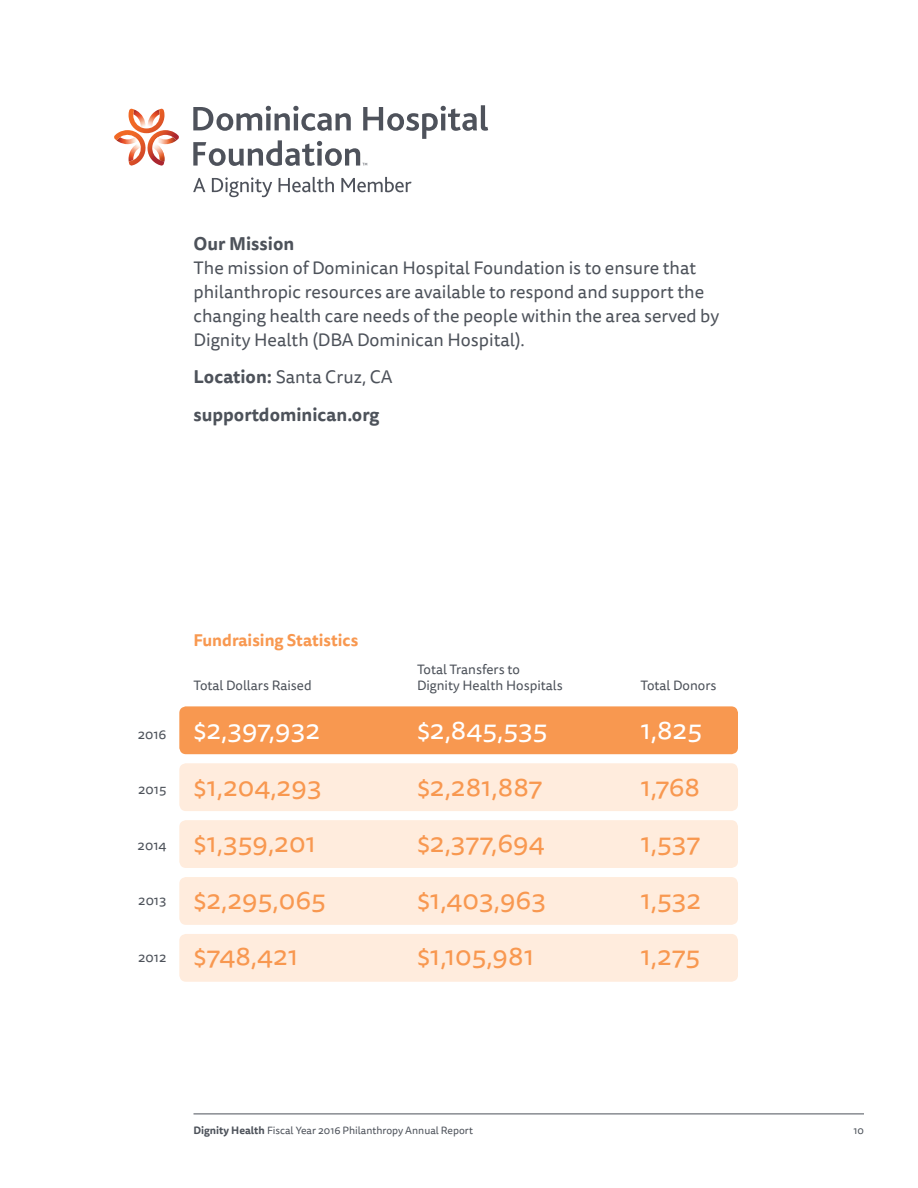
<style>
.page{position:relative;width:918px;height:1188px;background:#fff}
.page>*{position:absolute;margin:0;border:0;box-sizing:border-box;transform-origin:0 0}
.t1{font:27px "Tisa Sans Pro";color:#f89850}
.t2{font:27px "Tisa Sans Pro";color:#fff}
.t3{font:18px/24px "Tisa Sans Pro";color:#4d525a}
.t4{font:700 18px/37.5px "Tisa Sans Pro";color:#4d525a}
.t5{font:700 16.5px "Tisa Sans Pro";color:#f89850}
.t6{font:13.5px "Tisa Sans Pro";color:#4d525a}
.t7{font:10.5px "Tisa Sans Pro";color:#4d525a}
.s1{font-weight:400}
.s2{font-weight:700}
</style>
<div class="page">
<hr style="left:194px;top:1114px;width:670px;height:1px;background:#4d525a">
<div style="left:179px;top:763px;width:559px;height:48px;background:#ffecdd;border-radius:7px"></div>
<div style="left:179px;top:706px;width:559px;height:48px;background:#f89850;border-radius:7px"></div>
<div style="left:179px;top:820px;width:559px;height:48px;background:#ffecdd;border-radius:7px"></div>
<div style="left:179px;top:877px;width:559px;height:48px;background:#ffecdd;border-radius:7px"></div>
<div style="left:179px;top:934px;width:559px;height:48px;background:#ffecdd;border-radius:7px"></div>
<svg style="left:193px;top:105px;width:295px;height:61px"></svg>
<svg style="left:193px;top:178px;width:12px;height:14px"></svg>
<svg style="left:212px;top:177px;width:60px;height:20px"></svg>
<svg style="left:279px;top:177px;width:55px;height:15px"></svg>
<svg style="left:341px;top:177px;width:71px;height:15px"></svg>
<svg style="left:114px;top:109px;width:65px;height:57px"></svg>
<img style="left:155px;top:140px;width:21px;height:4px">
<img style="left:155px;top:137px;width:21px;height:3px">
<p class="t4" style="left:194px;top:225px;width:102px">Our Mission</p>
<p class="t3" style="left:194px;top:256px;width:527px">The mission of Dominican Hospital Foundation is to ensure that philanthropic resources are available to respond and support the changing health care needs of the people within the area served by Dignity Health (DBA Dominican Hospital).</p>
<p class="t4" style="left:194px;top:358px;width:201px">Location: <span class="s1">Santa Cruz, CA </span>supportdominican.org</p>
<p class="t6" style="left:138px;top:725px;width:30px">2016</p>
<p class="t6" style="left:138px;top:780px;width:30px">2015</p>
<p class="t6" style="left:138px;top:836px;width:30px">2014</p>
<p class="t6" style="left:138px;top:891px;width:30px">2013</p>
<p class="t6" style="left:138px;top:948px;width:30px">2012</p>
<p class="t5" style="left:194px;top:628px;width:166px">Fundraising Statistics</p>
<p class="t6" style="left:417px;top:660px;width:104px">Total Transfers to</p>
<p class="t6" style="left:194px;top:676px;width:120px">Total Dollars Raised</p>
<p class="t6" style="left:417px;top:676px;width:147px">Dignity Health Hospitals</p>
<p class="t6" style="left:641px;top:676px;width:78px">Total Donors</p>
<h1 class="t2" style="left:194px;top:712px;width:128px">$2,397,932</h1>
<h1 class="t2" style="left:417px;top:712px;width:132px">$2,845,535</h1>
<h1 class="t2" style="left:641px;top:712px;width:63px">1,825</h1>
<h1 class="t1" style="left:194px;top:768px;width:130px">$1,204,293</h1>
<h1 class="t1" style="left:417px;top:768px;width:127px">$2,281,887</h1>
<h1 class="t1" style="left:641px;top:768px;width:61px">1,768</h1>
<h1 class="t1" style="left:194px;top:825px;width:124px">$1,359,201</h1>
<h1 class="t1" style="left:417px;top:825px;width:129px">$2,377,694</h1>
<h1 class="t1" style="left:641px;top:825px;width:61px">1,537</h1>
<h1 class="t1" style="left:194px;top:881px;width:134px">$2,295,065</h1>
<h1 class="t1" style="left:417px;top:881px;width:131px">$1,403,963</h1>
<h1 class="t1" style="left:641px;top:881px;width:62px">1,532</h1>
<h1 class="t1" style="left:194px;top:938px;width:106px">$748,421</h1>
<h1 class="t1" style="left:417px;top:938px;width:119px">$1,105,981</h1>
<h1 class="t1" style="left:641px;top:938px;width:61px">1,275</h1>
<p class="t7" style="left:194px;top:1123px;width:281px"><span class="s2">Dignity Health</span> Fiscal Year 2016 Philanthropy Annual Report</p>
<p class="t7" style="left:854px;top:1123px;width:12px">10</p>
</div>
